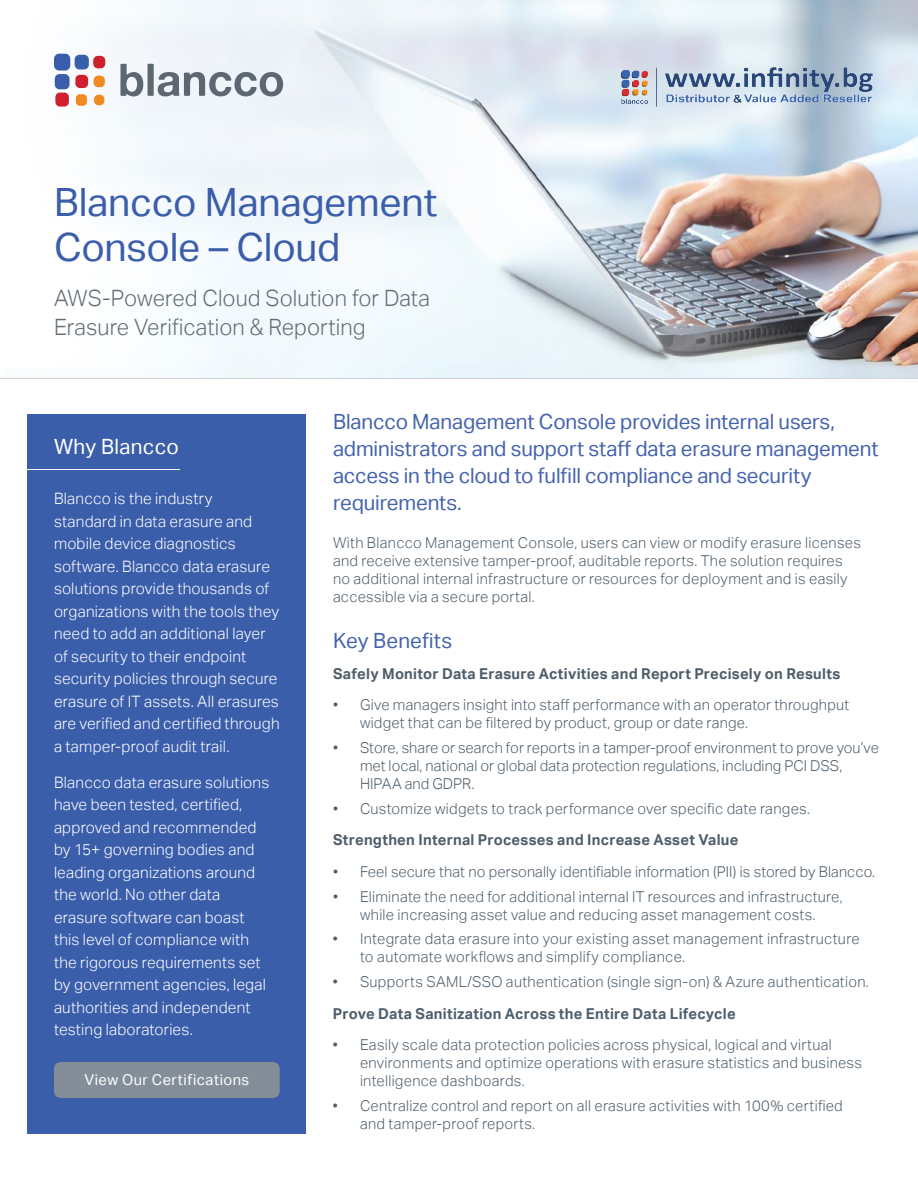
<style>
.page{position:relative;width:918px;height:1188px;background:#fff}
.page>*{position:absolute;margin:0;border:0;box-sizing:border-box;transform-origin:0 0}
.t1{font:39px/45px "Aktiv Grotesk";letter-spacing:-.005em;color:#3b5eab}
.t2{font:300 22.5px/28.5px "Aktiv Grotesk";color:#636c75}
.t3{font:21px/27px "Aktiv Grotesk";letter-spacing:-.005em;color:#4563ae}
.t4{font:21px "Aktiv Grotesk";letter-spacing:.015em;color:#fff}
.t5{font:300 15.75px/22.5px "Aktiv Grotesk";letter-spacing:.01em;color:#fff}
.t6{font:300 15px/18px "Aktiv Grotesk";letter-spacing:.02em;color:#4f5e6b}
.t7{font:700 15px "Aktiv Grotesk";letter-spacing:.02em;color:#4f5e6b}
.t8{font:15px "Aktiv Grotesk";letter-spacing:.035em;color:#fff}
</style>
<div class="page">
<img style="left:6px;top:0;width:912px;height:378px">
<svg style="left:120px;top:64px;width:163px;height:32px"></svg>
<div style="left:76px;top:94px;width:11px;height:12px;background:#f18a21;border-radius:4px"></div>
<div style="left:94px;top:95px;width:10px;height:10px;background:#f18a21;border-radius:5px"></div>
<div style="left:94px;top:76px;width:11px;height:11px;background:#f18a21;border-radius:5px"></div>
<div style="left:55px;top:74px;width:15px;height:15px;background:#3b5eab;border-radius:5px"></div>
<div style="left:54px;top:54px;width:16px;height:17px;background:#3b5eab;border-radius:5px"></div>
<div style="left:75px;top:55px;width:14px;height:14px;background:#3b5eab;border-radius:5px"></div>
<div style="left:55px;top:93px;width:14px;height:14px;background:#cf202f;border-radius:5px"></div>
<div style="left:75px;top:75px;width:13px;height:13px;background:#cf202f;border-radius:5px"></div>
<div style="left:93px;top:56px;width:12px;height:12px;background:#cf202f;border-radius:5px"></div>
<div style="left:27px;top:414px;width:279px;height:720px;background:#3b5eab"></div>
<hr style="left:27px;top:469px;width:153px;height:1px;background:#fff">
<div style="left:54px;top:1062px;width:226px;height:36px;background:#838e98;border-radius:7px"></div>
<hr style="left:0;top:378px;width:918px;height:1px;background:#d2d2d5">
<img style="left:622px;top:67px;width:251px;height:40px">
<h1 class="t1" style="left:54px;top:180px;width:385px">Blancco Management<br>Console – Cloud</h1>
<h2 class="t2" style="left:54px;top:284px;width:378px">AWS-Powered Cloud Solution for Data<br>Erasure Verification &amp; Reporting</h2>
<h3 class="t4" style="left:54px;top:435px;width:126px">Why Blancco</h3>
<p class="t5" style="left:54px;top:487px;width:227px">Blancco is the industry<br>standard in data erasure and mobile device diagnostics software. Blancco data erasure solutions provide thousands of organizations with the tools they need to add an additional layer of security to their endpoint security policies through secure erasure of IT assets. All erasures are verified and certified through a tamper-proof audit trail.</p>
<p class="t5" style="left:54px;top:771px;width:217px">Blancco data erasure solutions have been tested, certified, approved and recommended by 15+ governing bodies and leading organizations around the world. No other data erasure software can boast this level of compliance with the rigorous requirements set by government agencies, legal authorities and independent testing laboratories.</p>
<p class="t8" style="left:84px;top:1071px;width:166px">View Our Certifications</p>
<h3 class="t3" style="left:333px;top:408px;width:547px">Blancco Management Console provides internal users, administrators and support staff data erasure management access in the cloud to fulfill compliance and security requirements.</h3>
<p class="t6" style="left:333px;top:534px;width:529px">With Blancco Management Console, users can view or modify erasure licenses and receive extensive tamper-proof, auditable reports. The solution requires no additional internal infrastructure or resources for deployment and is easily accessible via a secure portal.</p>
<h3 class="t3" style="left:333px;top:627px;width:121px">Key Benefits</h3>
<p class="t7" style="left:333px;top:665px;width:509px">Safely Monitor Data Erasure Activities and Report Precisely on Results</p>
<p class="t6" style="left:360px;top:696px;width:491px;text-indent:-27px">• Give managers insight into staff performance with an operator throughput widget that can be filtered by product, group or date range.</p>
<p class="t6" style="left:360px;top:739px;width:520px;text-indent:-27px">• Store, share or search for reports in a tamper-proof environment to prove you’ve met local, national or global data protection regulations, including PCI DSS,<br>HIPAA and GDPR.</p>
<p class="t6" style="left:333px;top:800px;width:479px">• Customize widgets to track performance over specific date ranges.</p>
<p class="t7" style="left:333px;top:831px;width:407px">Strengthen Internal Processes and Increase Asset Value</p>
<p class="t6" style="left:333px;top:863px;width:544px">• Feel secure that no personally identifiable information (PII) is stored by Blancco.</p>
<p class="t6" style="left:333px;top:887px;width:511px;text-align:center">• Eliminate the need for additional internal IT resources and infrastructure, while increasing asset value and reducing asset management costs.</p>
<p class="t6" style="left:360px;top:930px;width:501px;text-indent:-27px">• Integrate data erasure into your existing asset management infrastructure to automate workflows and simplify compliance.</p>
<p class="t6" style="left:333px;top:973px;width:537px">• Supports SAML/SSO authentication (single sign-on) &amp; Azure authentication.</p>
<p class="t7" style="left:333px;top:1005px;width:404px">Prove Data Sanitization Across the Entire Data Lifecycle</p>
<p class="t6" style="left:360px;top:1036px;width:504px;text-indent:-27px">• Easily scale data protection policies across physical, logical and virtual environments and optimize operations with erasure statistics and business intelligence dashboards.</p>
<p class="t6" style="left:360px;top:1097px;width:484px;text-indent:-27px">• Centralize control and report on all erasure activities with 100% certified and tamper-proof reports.</p>
</div>
